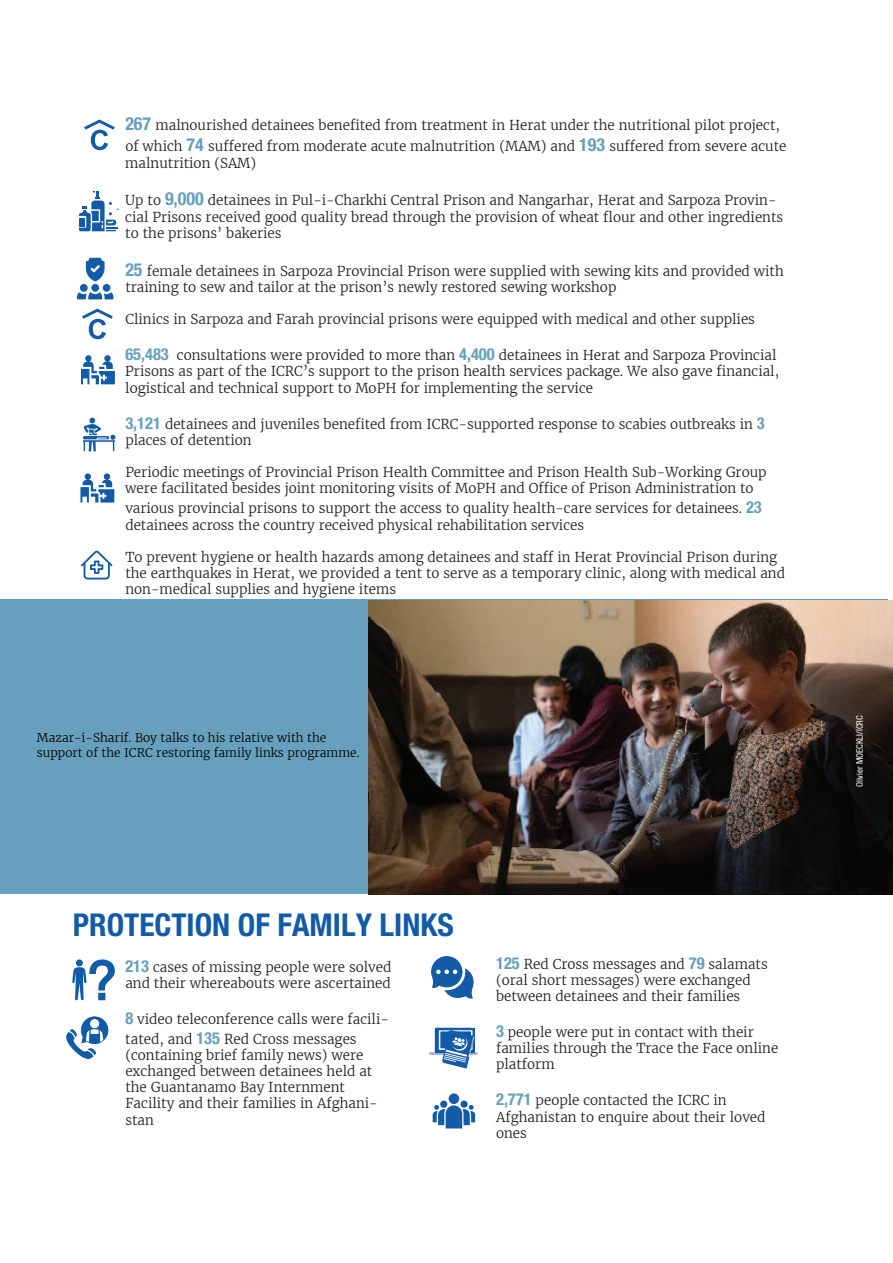
<style>
.page{position:relative;width:893px;height:1263px;background:#fff}
.page>*{position:absolute;margin:0;border:0;box-sizing:border-box;transform-origin:0 0}
.t1{font:700 condensed 31.5px "Helvetica Neue LT Std";color:#135ba6}
.t2{font:300 13.5px/16.2px "Merriweather";color:#231f20}
.t3{font:300 12px/14.4px "Merriweather";color:#050504}
.t4{font:condensed 9px "Helvetica Neue LT Std";color:#fff}
.s1{font-family:"Helvetica Neue LT Std";font-weight:700;font-stretch:condensed;font-size:18px;color:#66a0bc}
.s2{font-family:"Helvetica Neue LT Std";font-weight:700;font-stretch:condensed;font-size:16.5px;color:#66a0bc}
</style>
<div class="page">
<div style="left:0;top:599px;width:887px;height:295px;background:#66a0bc"></div>
<svg style="left:66px;top:1016px;width:42px;height:43px"></svg>
<svg style="left:431px;top:956px;width:43px;height:43px"></svg>
<svg style="left:435px;top:1027px;width:37px;height:27px"></svg>
<div style="left:436px;top:1028px;width:39px;height:24px;background:#135ba6"></div>
<svg style="left:429px;top:1030px;width:49px;height:38px"></svg>
<svg style="left:433px;top:1093px;width:42px;height:35px"></svg>
<svg style="left:72px;top:959px;width:43px;height:41px"></svg>
<img style="left:369px;top:600px;width:524px;height:295px">
<svg style="left:84px;top:119px;width:31px;height:31px"></svg>
<svg style="left:82px;top:309px;width:31px;height:30px"></svg>
<div style="left:81px;top:369px;width:8px;height:15px;background:#135ba6"></div>
<svg style="left:83px;top:355px;width:32px;height:29px"></svg>
<svg style="left:81px;top:550px;width:31px;height:29px"></svg>
<div style="left:81px;top:487px;width:8px;height:15px;background:#135ba6"></div>
<svg style="left:82px;top:473px;width:32px;height:29px"></svg>
<svg style="left:83px;top:418px;width:32px;height:34px"></svg>
<svg style="left:79px;top:191px;width:39px;height:40px"></svg>
<svg style="left:86px;top:258px;width:19px;height:23px"></svg>
<svg style="left:77px;top:292px;width:37px;height:7px"></svg>
<div style="left:91px;top:284px;width:8px;height:8px;background:#135ba6;border-radius:50%"></div>
<div style="left:103px;top:284px;width:7px;height:8px;background:#135ba6;border-radius:50%"></div>
<div style="left:80px;top:284px;width:8px;height:8px;background:#135ba6;border-radius:50%"></div>
<div style="left:79px;top:218px;width:6px;height:8px;background:#135ba6"></div>
<p class="t2" style="left:125px;top:115px;width:663px;line-height:21.6px"><span class="s1">267</span> malnourished detainees benefited from treatment in Herat under the nutritional pilot project, of which <span class="s1">74</span> suffered from moderate acute malnutrition (MAM) and <span class="s1">193</span> suffered from severe acute</p>
<p class="t2" style="left:125px;top:155px;width:132px">malnutrition (SAM)</p>
<p class="t2" style="left:125px;top:193px;width:659px">Up to <span class="s1">9,000</span> detainees in Pul-i-Charkhi Central Prison and Nangarhar, Herat and Sarpoza Provin&shy;cial Prisons received good quality bread through the provision of wheat flour and other ingredients to the prisonsí bakeries</p>
<p class="t2" style="left:125px;top:263px;width:660px"><span class="s1">25</span> female detainees in Sarpoza Provincial Prison were supplied with sewing kits and provided with training to sew and tailor at the prisonís newly restored sewing workshop</p>
<p class="t2" style="left:125px;top:312px;width:631px">Clinics in Sarpoza and Farah provincial prisons were equipped with medical and other supplies</p>
<p class="t2" style="left:125px;top:348px;width:655px"><span class="s2">65,483</span> consultations were provided to more than <span class="s2">4,400</span> detainees in Herat and Sarpoza Provincial<br>Prisons as part of the ICRCís support to the prison health services package. We also gave financial, logistical and technical support to MoPH for implementing the service</p>
<p class="t2" style="left:125px;top:416px;width:641px"><span class="s2">3,121</span> detainees and juveniles benefited from ICRC-supported response to scabies outbreaks in <span class="s2">3 </span>places of detention</p>
<p class="t2" style="left:125px;top:465px;width:643px">Periodic meetings of Provincial Prison Health Committee and Prison Health Sub-Working Group were facilitated besides joint monitoring visits of MoPH and Office of Prison Administration to</p>
<p class="t2" style="left:125px;top:501px;width:638px">various provincial prisons to support the access to quality health-care services for detainees. <span class="s2">23 </span>detainees across the country received physical rehabilitation services</p>
<p class="t2" style="left:125px;top:549px;width:661px">To prevent hygiene or health hazards among detainees and staff in Herat Provincial Prison during the earthquakes in Herat, we provided a tent to serve as a temporary clinic, along with medical and non-medical supplies and hygiene items</p>
<p class="t3" style="left:37px;top:731px;width:324px">Mazar-i-Sharif. Boy talks to his relative with the support of the ICRC restoring family links programme.</p>
<h1 class="t1" style="left:73px;top:913px;width:382px">PROTECTION OF FAMILY LINKS</h1>
<p class="t2" style="left:125px;top:959px;width:268px"><span class="s2">213</span> cases of missing people were solved and their whereabouts were ascertained</p>
<p class="t2" style="left:125px;top:1009px;width:265px;line-height:19.8px"><span class="s2">8</span> video teleconference calls were facili&shy;tated, and <span class="s2">135</span> Red Cross messages</p>
<p class="t2" style="left:125px;top:1047px;width:254px">(containing brief family news) were exchanged between detainees held at the Guantanamo Bay Internment<br>Facility and their families in Afghani&shy;stan</p>
<p class="t2" style="left:496px;top:956px;width:273px"><span class="s2">125</span> Red Cross messages and <span class="s2">79</span> salamats (oral short messages) were exchanged between detainees and their families</p>
<p class="t2" style="left:496px;top:1024px;width:284px"><span class="s2">3</span> people were put in contact with their families through the Trace the Face online platform</p>
<p class="t2" style="left:496px;top:1093px;width:271px"><span class="s2">2,771</span> people contacted the ICRC in<br>Afghanistan to enquire about their loved ones</p>
<p class="t4" style="left:856px;top:787px;width:73px;rotate:-90deg">Olivier MOECKLI/ICRC</p>
</div>
